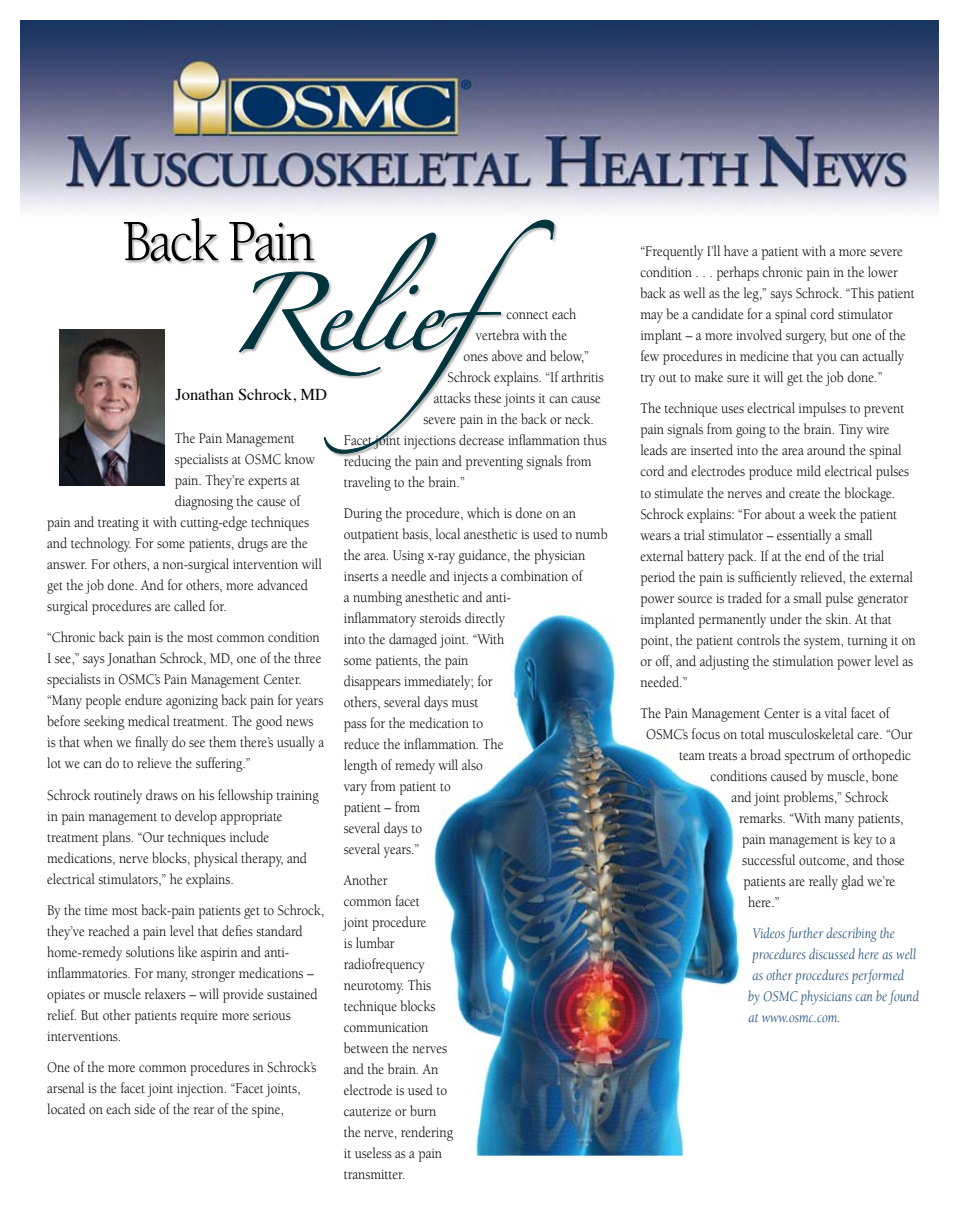
<style>
.page{position:relative;width:959px;height:1229px;background:#fff}
.page>*{position:absolute;margin:0;border:0;box-sizing:border-box;transform-origin:0 0}
.t1{font:69px "Zapfino";color:#00353e}
.t2{font:60px "Berkeley";letter-spacing:-.045em;color:#000;scale:.9 1}
.t3{font:16.5px "Times";color:#000}
.t4{font:15px/21px "Berkeley";letter-spacing:-.005em;color:#000;scale:.9 1}
.t5{font:italic 15px/21px "Berkeley";letter-spacing:-.005em;color:#174a7c;scale:.9 1}
</style>
<div class="page">
<img style="left:60px;top:329px;width:64px;height:156px">
<img style="left:20px;top:20px;width:918px;height:191px">
<img style="left:433px;top:635px;width:307px;height:520px">
<svg style="left:239px;top:233px;width:85px;height:136px"></svg>
<svg style="left:324px;top:220px;width:230px;height:233px"></svg>
<h2 class="t2" style="left:122px;top:210px;width:215px">Back Pain</h2>
<h1 class="t1" style="left:227px;top:284px;width:440px">Relief</h1>
<p class="t4" style="left:506px;top:304px;width:79px">connect each</p>
<p class="t4" style="left:476px;top:325px;width:103px">vertebra with the</p>
<p class="t4" style="left:463px;top:346px;width:141px">ones above and below,”</p>
<p class="t4" style="left:447px;top:367px;width:175px">Schrock explains. “If arthritis</p>
<p class="t4" style="left:434px;top:388px;width:187px">attacks these joints it can cause</p>
<p class="t4" style="left:423px;top:409px;width:191px">severe pain in the back or neck.</p>
<p class="t4" style="left:344px;top:430px;width:294px">Facet joint injections decrease inflammation thus</p>
<p class="t4" style="left:344px;top:451px;width:277px">reducing the pain and preventing signals from</p>
<p class="t4" style="left:344px;top:472px;width:136px">traveling to the brain.”</p>
<p class="t4" style="left:344px;top:503px;width:294px">During the procedure, which is done on an outpatient basis, local anesthetic is used to numb the area. Using x-ray guidance, the physician inserts a needle and injects a combination of<br>a numbing anesthetic and anti-<br>inflammatory steroids directly<br>into the damaged joint. “With<br>some patients, the pain<br>disappears immediately; for<br>others, several days must<br>pass for the medication to<br>reduce the inflammation. The<br>length of remedy will also<br>vary from patient to<br>patient – from<br>several days to<br>several years.”</p>
<p class="t4" style="left:344px;top:870px;width:123px">Another<br>common facet<br>joint procedure<br>is lumbar radiofrequency neurotomy. This technique blocks communication between the nerves and the brain. An electrode is used to cauterize or burn the nerve, rendering it useless as a pain transmitter.</p>
<p class="t3" style="left:175px;top:378px;width:153px">Jonathan Schrock, MD</p>
<p class="t4" style="left:175px;top:428px;width:135px">The Pain Management</p>
<p class="t4" style="left:175px;top:449px;width:157px">specialists at OSMC know</p>
<p class="t4" style="left:175px;top:470px;width:141px">pain. They’re experts at</p>
<p class="t4" style="left:175px;top:491px;width:141px">diagnosing the cause of</p>
<p class="t4" style="left:47px;top:512px;width:292px">pain and treating it with cutting-edge techniques</p>
<p class="t4" style="left:47px;top:533px;width:291px">and technology. For some patients, drugs are the</p>
<p class="t4" style="left:47px;top:554px;width:306px">answer. For others, a non-surgical intervention will</p>
<p class="t4" style="left:47px;top:575px;width:291px">get the job done. And for others, more advanced</p>
<p class="t4" style="left:47px;top:596px;width:201px">surgical procedures are called for.</p>
<p class="t4" style="left:47px;top:627px;width:309px">“Chronic back pain is the most common condition I see,” says Jonathan Schrock, MD, one of the three specialists in OSMC’s Pain Management Center. “Many people endure agonizing back pain for years before seeking medical treatment. The good news is that when we finally do see them there’s usually a lot we can do to relieve the suffering.”</p>
<p class="t4" style="left:47px;top:784px;width:303px">Schrock routinely draws on his fellowship training in pain management to develop appropriate treatment plans. “Our techniques include medications, nerve blocks, physical therapy, and electrical stimulators,” he explains.</p>
<p class="t4" style="left:47px;top:899px;width:309px">By the time most back-pain patients get to Schrock, they’ve reached a pain level that defies standard home-remedy solutions like aspirin and anti&shy;inflammatories. For many, stronger medications – opiates or muscle relaxers – will provide sustained relief. But other patients require more serious interventions.</p>
<p class="t4" style="left:47px;top:1057px;width:301px">One of the more common procedures in Schrock’s arsenal is the facet joint injection. “Facet joints, located on each side of the rear of the spine,</p>
<p class="t4" style="left:640px;top:241px;width:306px">“Frequently I’ll have a patient with a more severe condition . . . perhaps chronic pain in the lower back as well as the leg,” says Schrock. “This patient may be a candidate for a spinal cord stimulator implant – a more involved surgery, but one of the few procedures in medicine that you can actually try out to make sure it will get the job done.”</p>
<p class="t4" style="left:640px;top:398px;width:307px">The technique uses electrical impulses to prevent pain signals from going to the brain. Tiny wire leads are inserted into the area around the spinal cord and electrodes produce mild electrical pulses to stimulate the nerves and create the blockage.<br>Schrock explains: “For about a week the patient wears a trial stimulator – essentially a small external battery pack. If at the end of the trial period the pain is sufficiently relieved, the external power source is traded for a small pulse generator implanted permanently under the skin. At that point, the patient controls the system, turning it on or off, and adjusting the stimulation power level as needed.”</p>
<p class="t4" style="left:640px;top:703px;width:278px">The Pain Management Center is a vital facet of</p>
<p class="t4" style="left:646px;top:724px;width:298px">OSMC’s focus on total musculoskeletal care. “Our</p>
<p class="t4" style="left:679px;top:745px;width:259px">team treats a broad spectrum of orthopedic</p>
<p class="t4" style="left:710px;top:766px;width:210px">conditions caused by muscle, bone</p>
<p class="t4" style="left:731px;top:787px;width:176px">and joint problems,” Schrock</p>
<p class="t4" style="left:739px;top:808px;width:184px">remarks. “With many patients,</p>
<p class="t4" style="left:742px;top:829px;width:172px">pain management is key to a</p>
<p class="t4" style="left:742px;top:850px;width:182px">successful outcome, and those</p>
<p class="t4" style="left:743px;top:871px;width:170px">patients are really glad we’re</p>
<p class="t4" style="left:748px;top:892px;width:36px">here.”</p>
<p class="t5" style="left:748px;top:923px;width:191px">Videos further describing the procedures discussed here as well as other procedures performed<br>by OSMC physicians can be found at www.osmc.com.</p>
</div>
